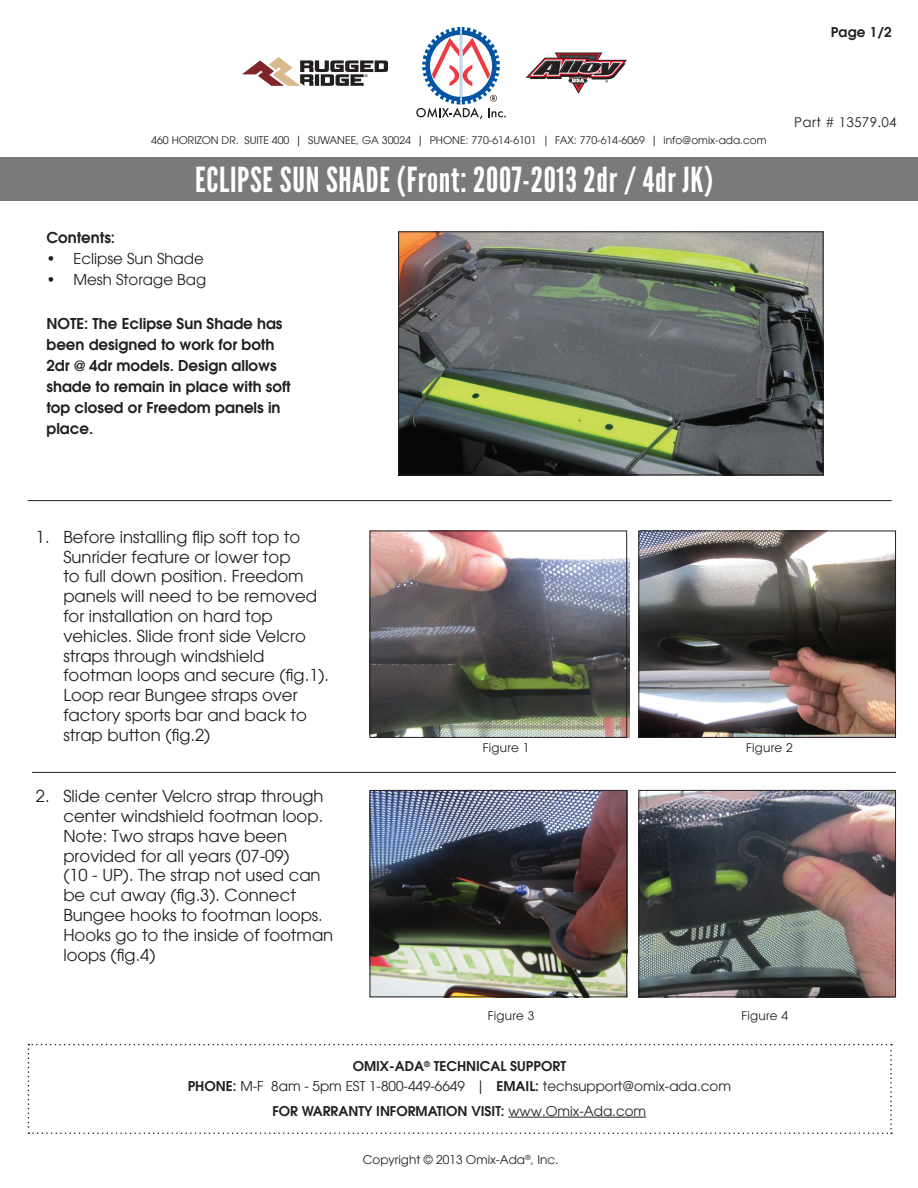
<style>
.page{position:relative;width:918px;height:1188px;background:#fff}
.page>*{position:absolute;margin:0;border:0;box-sizing:border-box;transform-origin:0 0}
.t1{font:34.5px "League Gothic";letter-spacing:.02em;color:#fff}
.t2{font:16.5px/19.8px "Avant Garde LT";color:#231f20}
.t3{font:600 15px/21px "Avant Garde LT";color:#231f20}
.t4{font:15px "Avant Garde LT";color:#231f20}
.t5{font:13.5px/19.2px "Avant Garde LT";color:#231f20;text-align:center}
.t6{font:600 13.5px "Avant Garde LT";color:#231f20}
.t7{font:13.5px "Century Gothic";letter-spacing:.02em;color:#231f20}
.t8{font:12px "Avant Garde LT";letter-spacing:.015em;color:#231f20}
.t9{font:10.5px "Avant Garde LT";color:#231f20}
.s1{font-weight:600}
.s2{font-weight:400}
</style>
<div class="page">
<svg style="left:416px;top:27px;width:90px;height:92px"></svg>
<svg style="left:526px;top:53px;width:101px;height:41px"></svg>
<div style="left:1px;top:157px;width:917px;height:44px;background:#7b7a7a"></div>
<svg style="left:28px;top:1044px;width:864px;height:90px"></svg>
<hr style="left:508px;top:1117px;width:138px;height:1px;background:#231f20">
<hr style="left:28px;top:500px;width:864px;height:1px;background:#231f20">
<hr style="left:32px;top:772px;width:864px;height:1px;background:#231f20">
<img style="left:400px;top:233px;width:422px;height:240px">
<div style="left:398px;top:231px;width:426px;height:244px;border:1px solid #231f20"></div>
<img style="left:372px;top:531px;width:258px;height:207px">
<div style="left:370px;top:531px;width:257px;height:207px;border:1px solid #231f20"></div>
<img style="left:640px;top:533px;width:254px;height:203px">
<div style="left:638px;top:531px;width:258px;height:207px;border:1px solid #231f20"></div>
<img style="left:372px;top:792px;width:253px;height:203px">
<div style="left:370px;top:790px;width:257px;height:207px;border:1px solid #231f20"></div>
<img style="left:640px;top:792px;width:254px;height:203px">
<div style="left:638px;top:790px;width:258px;height:207px;border:1px solid #231f20"></div>
<img style="left:242px;top:58px;width:146px;height:28px">
<p class="t6" style="left:831px;top:23px;width:63px">Page 1/2</p>
<p class="t9" style="left:151px;top:134px;width:617px">460 HORIZON DR. SUITE 400 | SUWANEE, GA 30024 | PHONE: 770-614-6101 | FAX: 770-614-6069 | info@omix-ada.com</p>
<h1 class="t1" style="left:195px;top:160px;width:520px">ECLIPSE SUN SHADE (Front: 2007-2013 2dr / 4dr JK)</h1>
<p class="t3" style="left:46px;top:226px;width:70px">Contents:</p>
<p class="t4" style="left:46px;top:249px;width:159px">• Eclipse Sun Shade</p>
<p class="t4" style="left:46px;top:270px;width:161px">• Mesh Storage Bag</p>
<p class="t3" style="left:46px;top:312px;width:246px">NOTE: The Eclipse Sun Shade has been designed to work for both<br>2dr @ 4dr models. Design allows shade to remain in place with soft top closed or Freedom panels in place.</p>
<p class="t7" style="left:794px;top:113px;width:104px">Part # 13579.04</p>
<p class="t2" style="left:63px;top:527px;width:267px;text-indent:-27px">1. Before installing flip soft top to<br>Sunrider feature or lower top<br>to full down position. Freedom panels will need to be removed for installation on hard top vehicles. Slide front side Velcro straps through windshield footman loops and secure (fig.1).<br>Loop rear Bungee straps over factory sports bar and back to strap button (fig.2)</p>
<p class="t2" style="left:63px;top:786px;width:271px;text-indent:-27px">2. Slide center Velcro strap through center windshield footman loop.<br>Note: Two straps have been provided for all years (07-09)<br>(10 - UP). The strap not used can be cut away (fig.3). Connect<br>Bungee hooks to footman loops.<br>Hooks go to the inside of footman loops (fig.4)</p>
<p class="t8" style="left:483px;top:740px;width:48px">Figure 1</p>
<p class="t8" style="left:746px;top:740px;width:48px">Figure 2</p>
<p class="t8" style="left:488px;top:1008px;width:48px">Figure 3</p>
<p class="t8" style="left:741px;top:1008px;width:48px">Figure 4</p>
<p class="t5" style="left:188px;top:1057px;width:545px"><span class="s1">OMIX-ADA</span><sup>®</sup> <span class="s1">TECHNICAL SUPPORT<br>PHONE:</span> M-F 8am - 5pm EST 1-800-449-6649 | <span class="s1">EMAIL:</span> techsupport@omix-ada.com</p>
<p class="t6" style="left:272px;top:1102px;width:375px">FOR WARRANTY INFORMATION VISIT: <span class="s2">www.Omix-Ada.com</span></p>
<p class="t8" style="left:363px;top:1153px;width:197px">Copyright © 2013 Omix-Ada<sup>®</sup>, Inc.</p>
</div>
